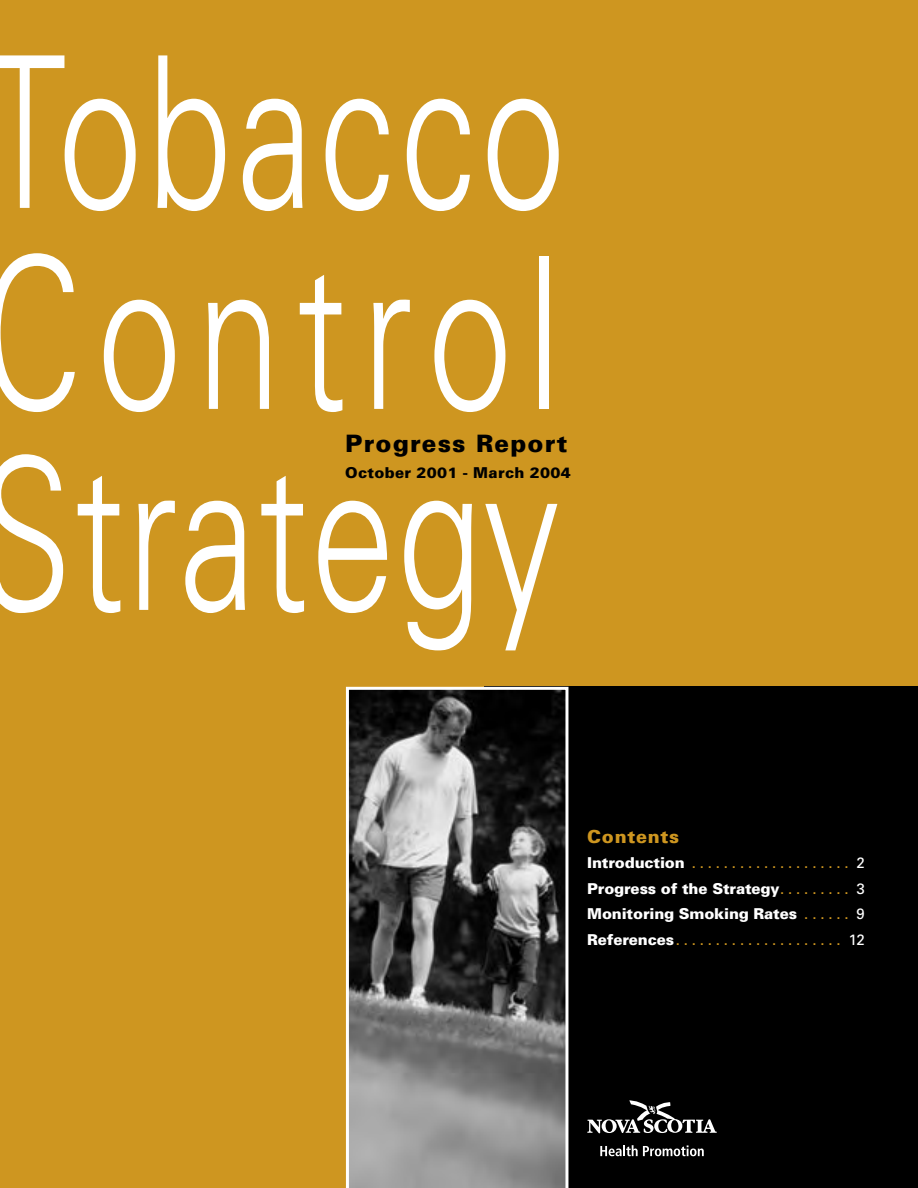
<style>
.page{position:relative;width:918px;height:1188px;background:#ce9620}
.page>*{position:absolute;margin:0;border:0;box-sizing:border-box;transform-origin:0 0}
.t1{font:300 211.2px/201px "Univers";letter-spacing:.035em;color:#fff;text-align:justify;scale:.72 1}
.t2{font:900 24px "Univers";letter-spacing:.05em;color:#000}
.t3{font:900 18px "Univers";letter-spacing:.04em;color:#ce9620}
.t4{font:900 15px/25.5px "Univers";letter-spacing:-.01em;color:#fff;text-align:justify}
.t5{font:900 15px "Univers";letter-spacing:.02em;color:#000}
.s1{font-weight:400;color:#ce9620}
.s2{font-weight:400}
</style>
<div class="page">
<div style="left:484px;top:687px;width:434px;height:501px;background:#000"></div>
<svg style="left:600px;top:1145px;width:104px;height:11px"></svg>
<svg style="left:587px;top:1100px;width:130px;height:33px"></svg>
<svg style="left:346px;top:687px;width:222px;height:501px;background:#686868"></svg>
<h1 class="t1" style="left:-21px;top:27px;width:816px">Tobacco Control Strategy</h1>
<h2 class="t2" style="left:345px;top:429px;width:224px">Progress Report</h2>
<p class="t5" style="left:345px;top:463px;width:227px">October 2001 - March 2004</p>
<p class="t3" style="left:587px;top:825px;width:94px">Contents</p>
<p class="t4" style="left:587px;top:850px;width:279px">Introduction <span class="s1">. . . . . . . . . . . . . . . . . . . .</span> <span class="s2">2<br></span>Progress of the Strategy<span class="s1">. . . . . . . . .</span> <span class="s2">3<br></span>Monitoring Smoking Rates <span class="s1">. . . . . .</span> <span class="s2">9<br></span>References<span class="s1">. . . . . . . . . . . . . . . . . . . . .</span> <span class="s2">12</span></p>
</div>
